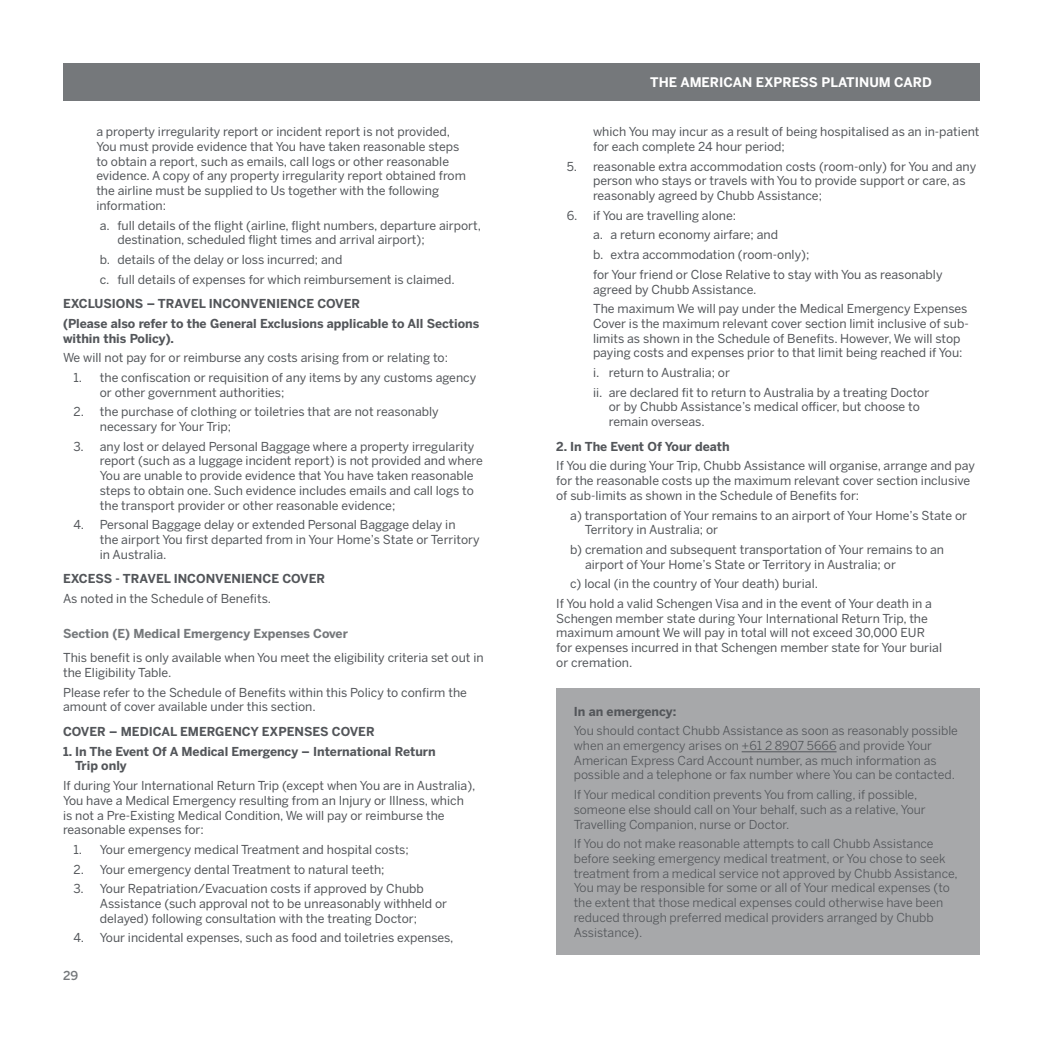
<style>
.page{position:relative;width:1043px;height:1043px;background:#fff}
.page>*{position:absolute;margin:0;border:0;box-sizing:border-box;transform-origin:0 0}
.t1{font:700 13.12px "Benton Sans";color:#fff}
.t2{font:12.25px/14.7px "Benton Sans";color:#53565a}
.t3{font:12.25px/14.7px "Benton Sans";color:#53565a}
.t4{font:700 12.25px/19.6px "Benton Sans";color:#53565a}
.t5{font:700 12.25px "Benton Sans";color:#75787b}
.t6{font:500 12.25px "Benton Sans";color:#75787b}
</style>
<div class="page">
<div style="left:63px;top:63px;width:916px;height:37px;background:#75787b"></div>
<div style="left:556px;top:688px;width:423px;height:266px;background:#a7a8aa"></div>
<hr style="left:741px;top:751px;width:95px;height:1px;background:#53565a">
<p class="t2" style="left:96px;top:124px;width:371px">a property irregularity report or incident report is not provided, You must provide evidence that You have taken reasonable steps to obtain a report, such as emails, call logs or other reasonable evidence. A copy of any property irregularity report obtained from the airline must be supplied to Us together with the following information:</p>
<p class="t2" style="left:117px;top:218px;width:365px;text-indent:-18px">a. full details of the flight (airline, flight numbers, departure airport, destination, scheduled flight times and arrival airport);</p>
<p class="t2" style="left:100px;top:249px;width:356px;line-height:19.6px">b. details of the delay or loss incurred; and<br>c. full details of expenses for which reimbursement is claimed.</p>
<p class="t4" style="left:63px;top:294px;width:417px">EXCLUSIONS – TRAVEL INCONVENIENCE COVER<br>(Please also refer to the General Exclusions applicable to All Sections</p>
<p class="t4" style="left:63px;top:328px;width:112px">within this Policy).</p>
<p class="t2" style="left:63px;top:350px;width:386px">We will not pay for or reimburse any costs arising from or relating to:</p>
<p class="t2" style="left:100px;top:370px;width:378px;text-indent:-26px">1. the confiscation or requisition of any items by any customs agency or other government authorities;</p>
<p class="t2" style="left:100px;top:404px;width:340px;text-indent:-26px">2. the purchase of clothing or toiletries that are not reasonably necessary for Your Trip;</p>
<p class="t2" style="left:100px;top:439px;width:384px;text-indent:-26px">3. any lost or delayed Personal Baggage where a property irregularity report (such as a luggage incident report) is not provided and where You are unable to provide evidence that You have taken reasonable steps to obtain one. Such evidence includes emails and call logs to the transport provider or other reasonable evidence;</p>
<p class="t2" style="left:100px;top:517px;width:381px;text-indent:-26px">4. Personal Baggage delay or extended Personal Baggage delay in<br>the airport You first departed from in Your Home’s State or Territory in Australia.</p>
<p class="t4" style="left:63px;top:569px;width:263px">EXCESS - TRAVEL INCONVENIENCE COVER</p>
<p class="t2" style="left:63px;top:591px;width:209px">As noted in the Schedule of Benefits.</p>
<p class="t5" style="left:63px;top:625px;width:286px">Section (E) Medical Emergency Expenses Cover</p>
<p class="t2" style="left:63px;top:650px;width:422px">This benefit is only available when You meet the eligibility criteria set out in the Eligibility Table.</p>
<p class="t2" style="left:63px;top:684px;width:405px">Please refer to the Schedule of Benefits within this Policy to confirm the amount of cover available under this section.</p>
<p class="t4" style="left:63px;top:721px;width:313px">COVER – MEDICAL EMERGENCY EXPENSES COVER</p>
<p class="t4" style="left:75px;top:743px;width:362px;line-height:14.7px;text-indent:-12px">1. In The Event Of A Medical Emergency – International Return<br>Trip only</p>
<p class="t2" style="left:63px;top:778px;width:414px">If during Your International Return Trip (except when You are in Australia), You have a Medical Emergency resulting from an Injury or Illness, which is not a Pre-Existing Medical Condition, We will pay or reimburse the reasonable expenses for:</p>
<p class="t2" style="left:73px;top:841px;width:336px">1. Your emergency medical Treatment and hospital costs;</p>
<p class="t2" style="left:73px;top:861px;width:312px">2. Your emergency dental Treatment to natural teeth;</p>
<p class="t2" style="left:100px;top:881px;width:349px;text-indent:-26px">3. Your Repatriation/Evacuation costs if approved by Chubb<br>Assistance (such approval not to be unreasonably withheld or delayed) following consultation with the treating Doctor;</p>
<p class="t2" style="left:73px;top:930px;width:381px">4. Your incidental expenses, such as food and toiletries expenses,</p>
<p class="t6" style="left:63px;top:967px;width:17px">29</p>
<p class="t1" style="left:650px;top:74px;width:283px">THE AMERICAN EXPRESS PLATINUM CARD</p>
<p class="t2" style="left:592px;top:124px;width:388px">which You may incur as a result of being hospitalised as an in-patient for each complete 24 hour period;</p>
<p class="t2" style="left:592px;top:159px;width:384px;text-indent:-26px">5. reasonable extra accommodation costs (room-only) for You and any person who stays or travels with You to provide support or care, as reasonably agreed by Chubb Assistance;</p>
<p class="t2" style="left:592px;top:205px;width:351px;line-height:19.6px;text-indent:-26px">6. if You are travelling alone:<br>a. a return economy airfare; and<br>b. extra accommodation (room-only);<br>for Your friend or Close Relative to stay with You as reasonably</p>
<p class="t2" style="left:592px;top:279px;width:376px;line-height:19.6px">agreed by Chubb Assistance.<br>The maximum We will pay under the Medical Emergency Expenses</p>
<p class="t2" style="left:592px;top:316px;width:377px">Cover is the maximum relevant cover section limit inclusive of sub&shy;limits as shown in the Schedule of Benefits. However, We will stop paying costs and expenses prior to that limit being reached if You:</p>
<p class="t2" style="left:592px;top:362px;width:338px;line-height:19.6px">i. return to Australia; or<br>ii. are declared fit to return to Australia by a treating Doctor</p>
<p class="t2" style="left:608px;top:399px;width:312px">or by Chubb Assistance’s medical officer, but choose to remain overseas.</p>
<p class="t4" style="left:556px;top:436px;width:175px">2. In The Event Of Your death</p>
<p class="t2" style="left:556px;top:458px;width:420px">If You die during Your Trip, Chubb Assistance will organise, arrange and pay for the reasonable costs up the maximum relevant cover section inclusive of sub-limits as shown in the Schedule of Benefits for:</p>
<p class="t2" style="left:584px;top:507px;width:383px;text-indent:-15px">a) transportation of Your remains to an airport of Your Home’s State or<br>Territory in Australia; or</p>
<p class="t2" style="left:584px;top:542px;width:360px;text-indent:-15px">b) cremation and subsequent transportation of Your remains to an airport of Your Home’s State or Territory in Australia; or</p>
<p class="t2" style="left:556px;top:574px;width:377px;line-height:19.6px;text-indent:14px">c) local (in the country of Your death) burial.<br>If You hold a valid Schengen Visa and in the event of Your death in a</p>
<p class="t2" style="left:556px;top:610px;width:387px">Schengen member state during Your International Return Trip, the maximum amount We will pay in total will not exceed 30,000 EUR for expenses incurred in that Schengen member state for Your burial or cremation.</p>
<p class="t4" style="left:573px;top:701px;width:104px">In an emergency:</p>
<p class="t3" style="left:573px;top:723px;width:385px">You should contact Chubb Assistance as soon as reasonably possible when an emergency arises on +61 2 8907 5666 and provide Your American Express Card Account number, as much information as possible and a telephone or fax number where You can be contacted.</p>
<p class="t3" style="left:573px;top:787px;width:353px">If Your medical condition prevents You from calling, if possible, someone else should call on Your behalf, such as a relative, Your<br>Travelling Companion, nurse or Doctor.</p>
<p class="t3" style="left:573px;top:836px;width:385px">If You do not make reasonable attempts to call Chubb Assistance before seeking emergency medical treatment, or You chose to seek treatment from a medical service not approved by Chubb Assistance, You may be responsible for some or all of Your medical expenses (to the extent that those medical expenses could otherwise have been reduced through preferred medical providers arranged by Chubb Assistance).</p>
</div>
